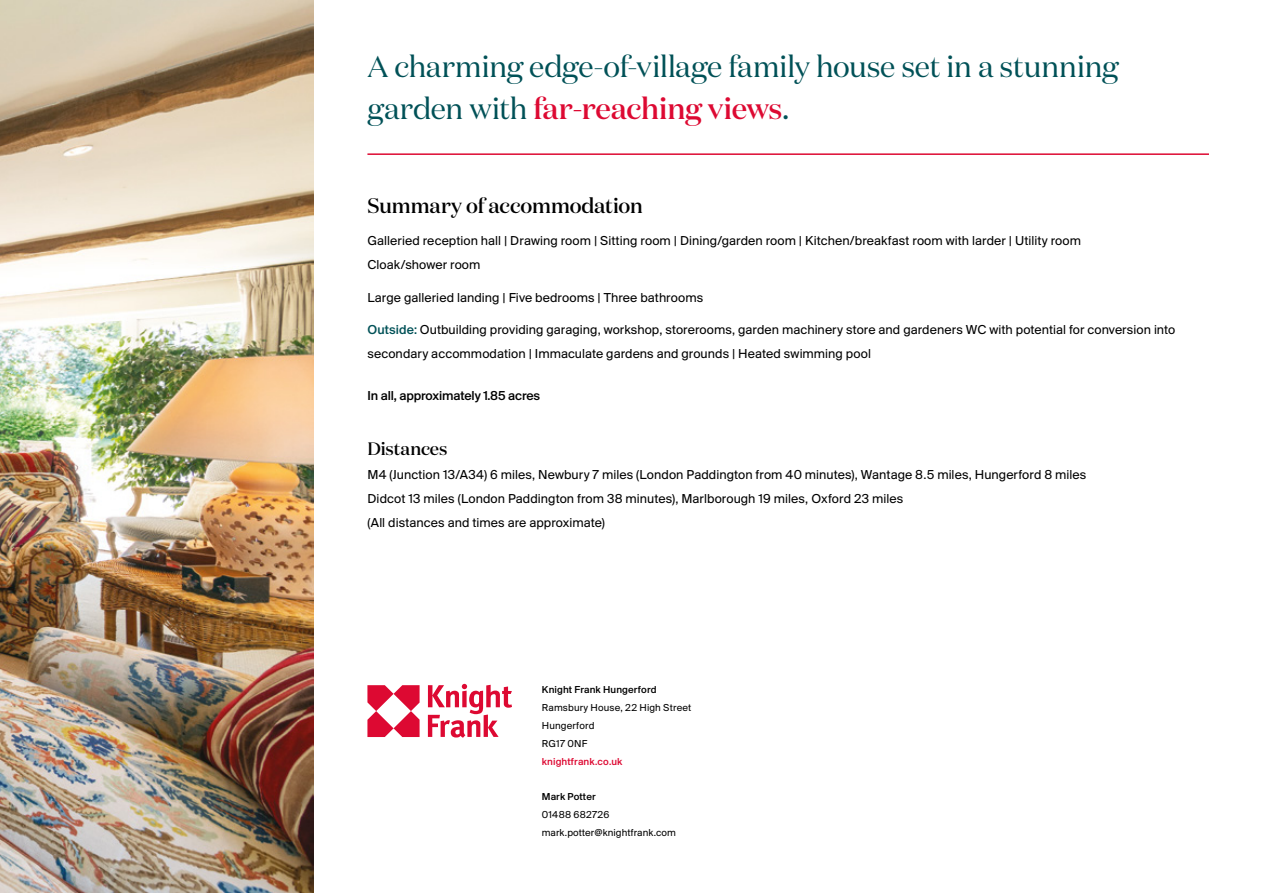
<style>
.page{position:relative;width:1263px;height:893px;background:#fff}
.page>*{position:absolute;margin:0;border:0;box-sizing:border-box;transform-origin:0 0}
.t1{font:30px/42px "Domaine Disp";color:#005157}
.t2{font:500 21px "Domaine Disp";letter-spacing:-.01em;color:#000}
.t3{font:500 18px "Domaine Disp";color:#000}
.t4{font:13.5px/24px "Suisse BP Intl";letter-spacing:.005em;color:#000}
.t5{font:500 13.5px "Suisse BP Intl";letter-spacing:-.01em;color:#000}
.t6{font:10.5px/18px "Suisse BP Intl";letter-spacing:.015em;color:#000}
.t7{font:500 10.5px "Suisse BP Intl";letter-spacing:.015em;color:#000}
.t8{font:500 10.5px "Suisse BP Intl";letter-spacing:.015em;color:#dd0932}
.s1{font-weight:500;color:#dd0932}
.s2{font-weight:500;color:#005157}
</style>
<div class="page">
<img style="left:0;top:0;width:313px;height:893px">
<svg style="left:367px;top:684px;width:145px;height:54px"></svg>
<hr style="left:367px;top:153px;width:842px;height:2px;background:#dd0932">
<h1 class="t1" style="left:367px;top:46px;width:753px">A charming edge-of-village family house set in a stunning garden with <span class="s1">far-reaching views</span>.</h1>
<h2 class="t2" style="left:367px;top:192px;width:277px">Summary of accommodation</h2>
<p class="t4" style="left:367px;top:228px;width:715px">Galleried reception hall | Drawing room | Sitting room | Dining/garden room | Kitchen/breakfast room with larder | Utility room<br>Cloak/shower room</p>
<p class="t4" style="left:367px;top:285px;width:337px">Large galleried landing | Five bedrooms | Three bathrooms</p>
<p class="t4" style="left:367px;top:317px;width:809px"><span class="s2">Outside:</span> Outbuilding providing garaging, workshop, storerooms, garden machinery store and gardeners WC with potential for conversion into secondary accommodation | Immaculate gardens and grounds | Heated swimming pool</p>
<p class="t5" style="left:367px;top:387px;width:174px">In all, approximately 1.85 acres</p>
<h3 class="t3" style="left:367px;top:438px;width:82px">Distances</h3>
<p class="t4" style="left:367px;top:463px;width:720px">M4 (Junction 13/A34) 6 miles, Newbury 7 miles (London Paddington from 40 minutes), Wantage 8.5 miles, Hungerford 8 miles<br>Didcot 13 miles (London Paddington from 38 minutes), Marlborough 19 miles, Oxford 23 miles<br>(All distances and times are approximate)</p>
<p class="t7" style="left:542px;top:683px;width:116px">Knight Frank Hungerford</p>
<p class="t6" style="left:542px;top:698px;width:151px">Ramsbury House, 22 High Street<br>Hungerford<br>RG17 0NF</p>
<p class="t8" style="left:542px;top:755px;width:82px">knightfrank.co.uk</p>
<p class="t7" style="left:542px;top:790px;width:55px">Mark Potter</p>
<p class="t6" style="left:542px;top:805px;width:136px">01488 682726 mark.potter@knightfrank.com</p>
</div>
